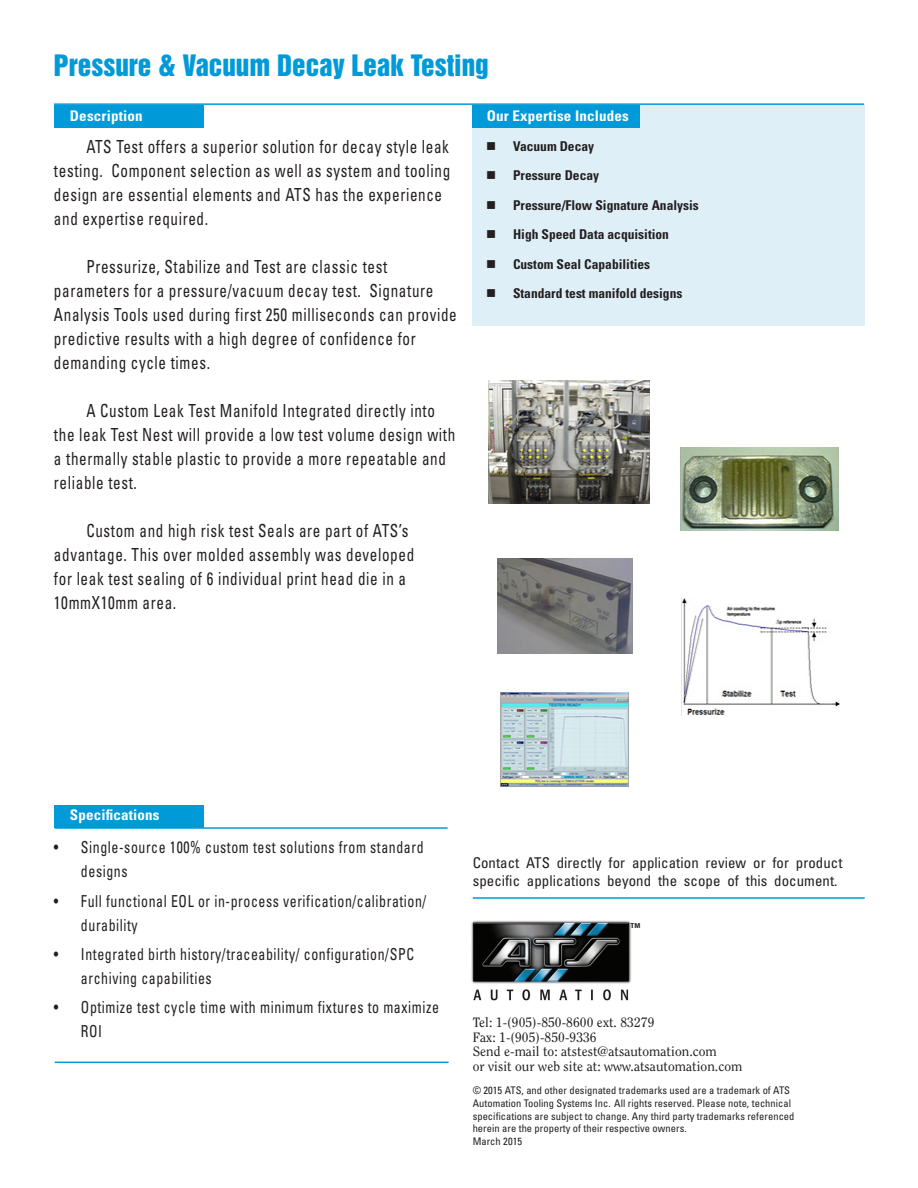
<style>
.page{position:relative;width:918px;height:1188px;background:#fff}
.page>*{position:absolute;margin:0;border:0;box-sizing:border-box;transform-origin:0 0}
.t1{font:27px "Helvetica Inserat LT Std";color:#009ad9}
.t2{font:condensed 18px/24px "Univers LT Std";letter-spacing:.04em;color:#231f20;scale:.84 1}
.t3{font:condensed 16.5px/24px "Univers LT Std";letter-spacing:.04em;color:#231f20;scale:.84 1}
.t4{font:condensed 14.85px "Univers LT Std";letter-spacing:.005em;color:#231f20}
.t5{font:700 condensed 14.7px "Univers LT Std";letter-spacing:.01em;color:#fff}
.t6{font:13.5px "Clearface Std";letter-spacing:.005em;color:#231f20}
.t7{font:700 condensed 13.5px "Univers LT Std";color:#231f20}
.t8{font:condensed 10.5px "Univers LT Std";letter-spacing:.005em;color:#231f20}
.t9{font:700 condensed 6.75px "Helvetica Neue LT Std";color:#231f20;scale:1.18 1}
</style>
<div class="page">
<div style="left:472px;top:104px;width:392px;height:222px;background:#dfeff8"></div>
<hr style="left:54px;top:103px;width:810px;height:2px;background:#009ad9">
<div style="left:472px;top:105px;width:167px;height:23px;background:#009ad9"></div>
<div style="left:54px;top:105px;width:149px;height:23px;background:#009ad9"></div>
<hr style="left:55px;top:827px;width:393px;height:2px;background:#009ad9">
<hr style="left:55px;top:1062px;width:394px;height:1px;background:#009ad9">
<div style="left:55px;top:805px;width:149px;height:23px;background:#009ad9"></div>
<hr style="left:473px;top:897px;width:392px;height:2px;background:#009ad9">
<img style="left:471px;top:920px;width:160px;height:81px">
<img style="left:488px;top:381px;width:352px;height:406px">
<p class="t1" style="left:54px;top:49px;width:436px">Pressure &amp; Vacuum Decay Leak Testing</p>
<p class="t5" style="left:70px;top:107px;width:74px">Description</p>
<p class="t5" style="left:487px;top:107px;width:143px">Our Expertise Includes</p>
<p class="t2" style="left:54px;top:135px;width:473px;text-indent:32px">ATS Test offers a superior solution for decay style leak testing. Component selection as well as system and tooling design are essential elements and ATS has the experience and expertise required.</p>
<p class="t2" style="left:54px;top:255px;width:481px;text-indent:32px">Pressurize, Stabilize and Test are classic test parameters for a pressure/vacuum decay test. Signature Analysis Tools used during first 250 milliseconds can provide predictive results with a high degree of confidence for demanding cycle times.</p>
<p class="t2" style="left:54px;top:399px;width:479px;text-indent:32px">A Custom Leak Test Manifold Integrated directly into the leak Test Nest will provide a low test volume design with a thermally stable plastic to provide a more repeatable and reliable test.</p>
<p class="t2" style="left:54px;top:519px;width:430px;text-indent:32px">Custom and high risk test Seals are part of ATS’s advantage. This over molded assembly was developed for leak test sealing of 6 individual print head die in a 10mmX10mm area.</p>
<p class="t7" style="left:513px;top:138px;width:83px">Vacuum Decay</p>
<p class="t7" style="left:513px;top:167px;width:88px">Pressure Decay</p>
<p class="t7" style="left:513px;top:197px;width:187px">Pressure/Flow Signature Analysis</p>
<p class="t7" style="left:513px;top:226px;width:158px">High Speed Data acquisition</p>
<p class="t7" style="left:513px;top:255px;width:139px">Custom Seal Capabilities</p>
<p class="t7" style="left:513px;top:285px;width:171px">Standard test manifold designs</p>
<p class="t5" style="left:70px;top:806px;width:91px">Specifications</p>
<p class="t3" style="left:81px;top:835px;width:409px;text-indent:-27px">• Single-source 100% custom test solutions from standard designs</p>
<p class="t3" style="left:81px;top:888px;width:413px;text-indent:-27px">• Full functional EOL or in-process verification/calibration/ durability</p>
<p class="t3" style="left:81px;top:942px;width:398px;text-indent:-27px">• Integrated birth history/traceability/ configuration/SPC archiving capabilities</p>
<p class="t3" style="left:81px;top:995px;width:428px;text-indent:-27px">• Optimize test cycle time with minimum fixtures to maximize<br>ROI</p>
<p class="t4" style="left:473px;top:853px;width:371px">Contact ATS directly for application review or for product</p>
<p class="t4" style="left:473px;top:871px;width:366px">specific applications beyond the scope of this document.</p>
<p class="t9" style="left:631px;top:922px;width:10px">TM</p>
<p class="t6" style="left:473px;top:1014px;width:183px">Tel: 1-(905)-850-8600 ext. 83279</p>
<p class="t6" style="left:473px;top:1029px;width:125px">Fax: 1-(905)-850-9336</p>
<p class="t6" style="left:473px;top:1044px;width:246px">Send e-mail to: atstest@atsautomation.com</p>
<p class="t6" style="left:473px;top:1058px;width:271px">or visit our web site at: www.atsautomation.com</p>
<p class="t8" style="left:473px;top:1084px;width:319px">© 2015 ATS, and other designated trademarks used are a trademark of ATS</p>
<p class="t8" style="left:473px;top:1096px;width:320px">Automation Tooling Systems Inc. All rights reserved. Please note, technical</p>
<p class="t8" style="left:473px;top:1109px;width:323px">specifications are subject to change. Any third party trademarks referenced</p>
<p class="t8" style="left:473px;top:1122px;width:216px">herein are the property of their respective owners.</p>
<p class="t8" style="left:473px;top:1134px;width:51px">March 2015</p>
</div>
